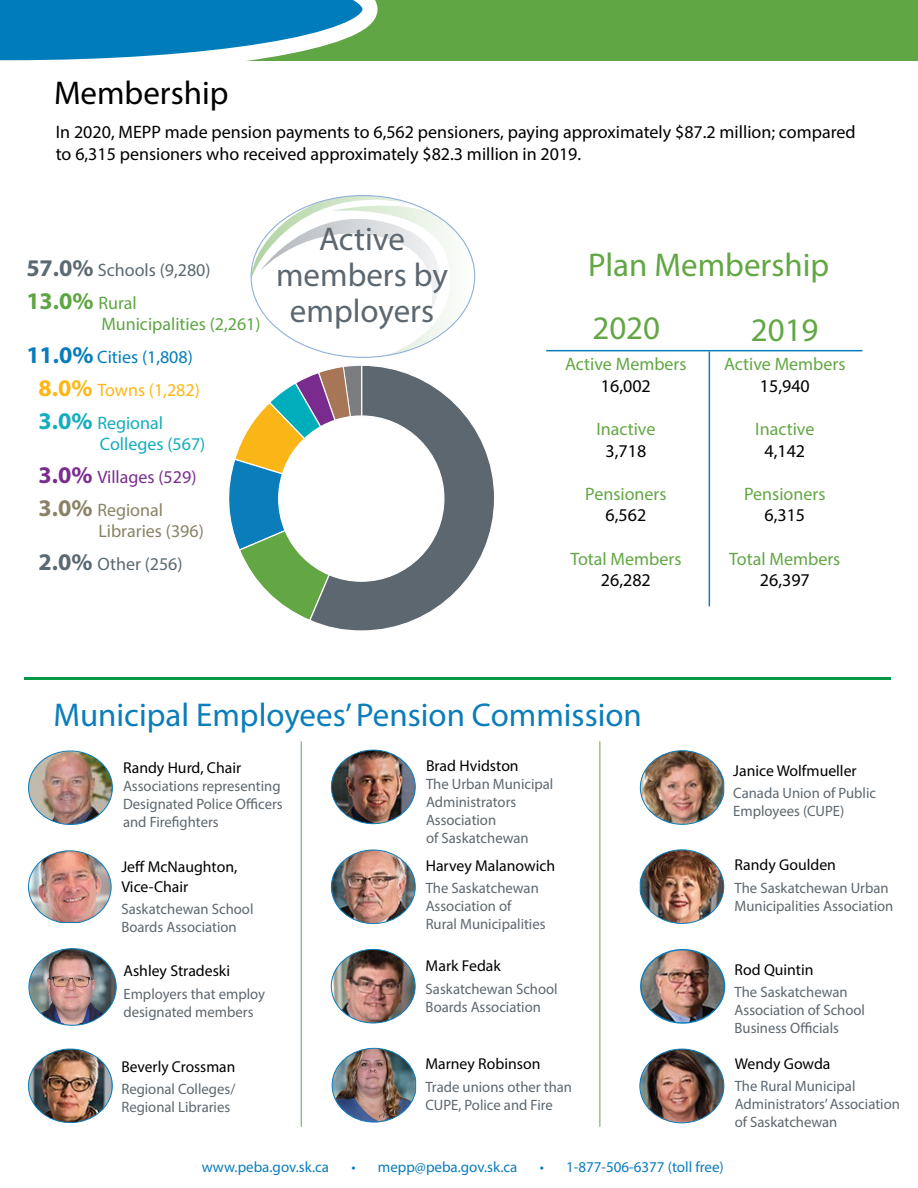
<style>
.page{position:relative;width:918px;height:1188px;background:#fff}
.page>*{position:absolute;margin:0;border:0;box-sizing:border-box;transform-origin:0 0}
.t1{font:33px "Myriad Pro";color:#0b7dbb}
.t2{font:33px/36px "Myriad Pro";color:#5d6770;text-align:center}
.t3{font:33px "Myriad Pro";color:#62a744}
.t4{font:33px "Myriad Pro";color:#000}
.t5{font:700 24px "Myriad Pro";color:#5ea544}
.t6{font:18px/21.6px "Myriad Pro";color:#000}
.t7{font:18px "Myriad Pro";color:#62a744}
.t8{font:18px/33px "Myriad Pro";color:#13aebb}
.t9{font:18px/33px "Myriad Pro";color:#8a8266}
.t10{font:18px "Myriad Pro";color:#5ea544}
.t11{font:18px "Myriad Pro";color:#5b6972}
.t12{font:18px "Myriad Pro";color:#067dba}
.t13{font:18px "Myriad Pro";color:#fdb715}
.t14{font:15.75px/19.5px "Myriad Pro";color:#000}
.t15{font:15px/18px "Myriad Pro";color:#5d6770}
.t16{font:15px "Myriad Pro";color:#0b7dbb}
.s1{font-style:inherit}
.s2{font-weight:700;font-size:24px}
.s3{font-weight:400;font-size:18px}
.s4{font-weight:700;font-size:24px;color:#7a2d8d}
.s5{color:#7a2d8d}
.s6{font-weight:700;font-size:24px;color:#8a8266}
.s7{color:#8a8266}
.s8{font-weight:700;font-size:24px;color:#5b6972}
.s9{color:#5b6972}
</style>
<div class="page">
<svg style="left:251px;top:196px;width:224px;height:161px"></svg>
<div style="left:138px;top:0;width:780px;height:60px;background:#61a644"></div>
<svg style="left:0;top:0;width:378px;height:61px;background:#2e93ba"></svg>
<hr style="left:24px;top:677px;width:867px;height:3px;background:#009846">
<hr style="left:709px;top:351px;width:1px;height:255px;background:#0b7dbb">
<hr style="left:546px;top:350px;width:316px;height:1px;background:#0b7dbb">
<svg style="left:229px;top:377px;width:79px;height:242px"></svg>
<svg style="left:308px;top:365px;width:186px;height:266px"></svg>
<div style="left:279px;top:416px;width:165px;height:165px;background:#fff;border-radius:50%"></div>
<img style="left:29px;top:751px;width:83px;height:74px">
<div style="left:28px;top:751px;width:85px;height:74px;border:1px solid #0b7dbb;border-radius:50%"></div>
<img style="left:28px;top:850px;width:84px;height:73px">
<img style="left:29px;top:949px;width:87px;height:76px">
<div style="left:29px;top:949px;width:87px;height:76px;border:1px solid #0b7dbb;border-radius:50%"></div>
<img style="left:28px;top:1049px;width:85px;height:74px">
<img style="left:331px;top:750px;width:84px;height:74px">
<div style="left:331px;top:750px;width:85px;height:74px;border:1px solid #0b7dbb;border-radius:50%"></div>
<img style="left:331px;top:850px;width:84px;height:74px">
<div style="left:331px;top:850px;width:85px;height:74px;border:1px solid #0b7dbb;border-radius:50%"></div>
<img style="left:331px;top:949px;width:84px;height:74px">
<div style="left:331px;top:949px;width:84px;height:74px;border:1px solid #0b7dbb;border-radius:50%"></div>
<img style="left:332px;top:1048px;width:84px;height:74px">
<img style="left:640px;top:849px;width:84px;height:75px">
<img style="left:640px;top:1049px;width:84px;height:74px">
<div style="left:640px;top:1049px;width:84px;height:74px;border:1px solid #0b7dbb;border-radius:50%"></div>
<img style="left:641px;top:950px;width:84px;height:73px">
<div style="left:640px;top:949px;width:85px;height:75px;border:1px solid #0b7dbb;border-radius:50%"></div>
<img style="left:640px;top:750px;width:85px;height:75px">
<hr style="left:301px;top:741px;width:1px;height:386px;background:#61a644">
<hr style="left:600px;top:741px;width:1px;height:386px;background:#61a644">
<h1 class="t4" style="left:54px;top:72px;width:176px"><span class="s1">M</span>embership</h1>
<p class="t6" style="left:56px;top:121px;width:801px">In 2020, MEPP made pension payments to 6,562 pensioners, paying approximately $87.2 million; compared to 6,315 pensioners who received approximately $82.3 million in 2019.</p>
<p class="t11" style="left:26px;top:259px;width:186px"><span class="s2">57.0%</span> Schools (9,280)</p>
<h2 class="t5" style="left:26px;top:285px;width:112px">13.0% <span class="s3">Rural</span></h2>
<p class="t10" style="left:101px;top:313px;width:161px">Municipalities (2,261)</p>
<p class="t12" style="left:26px;top:346px;width:168px"><span class="s2">11.0%</span> Cities (1,808)</p>
<p class="t13" style="left:39px;top:379px;width:163px"><span class="s2">8.0%</span> Towns (1,282)</p>
<p class="t8" style="left:39px;top:406px;width:126px"><span class="s2">3.0%</span> Regional</p>
<p class="t8" style="left:39px;top:427px;width:168px;text-indent:61px">Colleges (567)<br><span class="s4">3.0%</span> <span class="s5">Villages (529)<br></span><span class="s6">3.0%</span> <span class="s7">Regional</span></p>
<p class="t9" style="left:39px;top:514px;width:167px;text-indent:60px">Libraries (396)<br><span class="s8">2.0%</span> <span class="s9">Other (256)</span></p>
<h1 class="t2" style="left:276px;top:221px;width:173px">Active members by employers</h1>
<h1 class="t3" style="left:588px;top:245px;width:243px">Plan Membership</h1>
<h1 class="t3" style="left:592px;top:307px;width:69px">2020</h1>
<h1 class="t3" style="left:751px;top:310px;width:69px">2019</h1>
<p class="t7" style="left:565px;top:353px;width:123px">Active Members</p>
<p class="t6" style="left:601px;top:375px;width:51px">16,002</p>
<p class="t7" style="left:596px;top:418px;width:61px">Inactive</p>
<p class="t6" style="left:606px;top:439px;width:42px">3,718</p>
<p class="t7" style="left:585px;top:483px;width:83px">Pensioners</p>
<p class="t6" style="left:606px;top:504px;width:42px">6,562</p>
<p class="t7" style="left:570px;top:547px;width:113px">Total Members</p>
<p class="t6" style="left:601px;top:569px;width:51px">26,282</p>
<p class="t7" style="left:724px;top:353px;width:123px">Active Members</p>
<p class="t6" style="left:760px;top:375px;width:51px">15,940</p>
<p class="t7" style="left:755px;top:418px;width:61px">Inactive</p>
<p class="t6" style="left:765px;top:439px;width:42px">4,142</p>
<p class="t7" style="left:744px;top:483px;width:83px">Pensioners</p>
<p class="t6" style="left:765px;top:504px;width:42px">6,315</p>
<p class="t7" style="left:729px;top:547px;width:113px">Total Members</p>
<p class="t6" style="left:760px;top:569px;width:51px">26,397</p>
<h1 class="t1" style="left:53px;top:694px;width:590px">Municipal Employees’ Pension Commission</h1>
<p class="t14" style="left:123px;top:758px;width:120px">Randy Hurd, Chair</p>
<p class="t15" style="left:123px;top:777px;width:161px">Associations representing<br>Designated Police Officers and Firefighters</p>
<p class="t14" style="left:121px;top:857px;width:117px">Jeff McNaughton,<br>Vice-Chair</p>
<p class="t15" style="left:121px;top:900px;width:134px">Saskatchewan School<br>Boards Association</p>
<p class="t14" style="left:124px;top:961px;width:108px">Ashley Stradeski</p>
<p class="t15" style="left:124px;top:984px;width:143px">Employers that employ designated members</p>
<p class="t14" style="left:121px;top:1057px;width:115px">Beverly Crossman</p>
<p class="t15" style="left:121px;top:1080px;width:115px">Regional Colleges/<br>Regional Libraries</p>
<p class="t14" style="left:426px;top:756px;width:94px">Brad Hvidston</p>
<p class="t15" style="left:426px;top:775px;width:129px">The Urban Municipal<br>Administrators<br>Association<br>of Saskatchewan</p>
<p class="t14" style="left:426px;top:856px;width:131px">Harvey Malanowich</p>
<p class="t15" style="left:426px;top:879px;width:121px">The Saskatchewan<br>Association of<br>Rural Municipalities</p>
<p class="t14" style="left:426px;top:956px;width:77px">Mark Fedak</p>
<p class="t15" style="left:426px;top:980px;width:134px">Saskatchewan School<br>Boards Association</p>
<p class="t14" style="left:425px;top:1054px;width:117px">Marney Robinson</p>
<p class="t15" style="left:425px;top:1077px;width:148px">Trade unions other than<br>CUPE, Police and Fire</p>
<p class="t14" style="left:733px;top:760px;width:125px">Janice Wolfmueller</p>
<p class="t15" style="left:733px;top:784px;width:144px">Canada Union of Public<br>Employees (CUPE)</p>
<p class="t14" style="left:735px;top:855px;width:103px">Randy Goulden</p>
<p class="t15" style="left:735px;top:878px;width:160px">The Saskatchewan Urban<br>Municipalities Association</p>
<p class="t14" style="left:735px;top:960px;width:80px">Rod Quintin</p>
<p class="t15" style="left:735px;top:983px;width:132px">The Saskatchewan<br>Association of School<br>Business Officials</p>
<p class="t14" style="left:735px;top:1054px;width:97px">Wendy Gowda</p>
<p class="t15" style="left:735px;top:1077px;width:167px">The Rural Municipal<br>Administrators’ Association of Saskatchewan</p>
<p class="t16" style="left:202px;top:1158px;width:129px">www.peba.gov.sk.ca</p>
<p class="t16" style="left:351px;top:1158px;width:168px">• mepp@peba.gov.sk.ca</p>
<p class="t16" style="left:540px;top:1158px;width:186px">• 1-877-506-6377 (toll free)</p>
</div>
